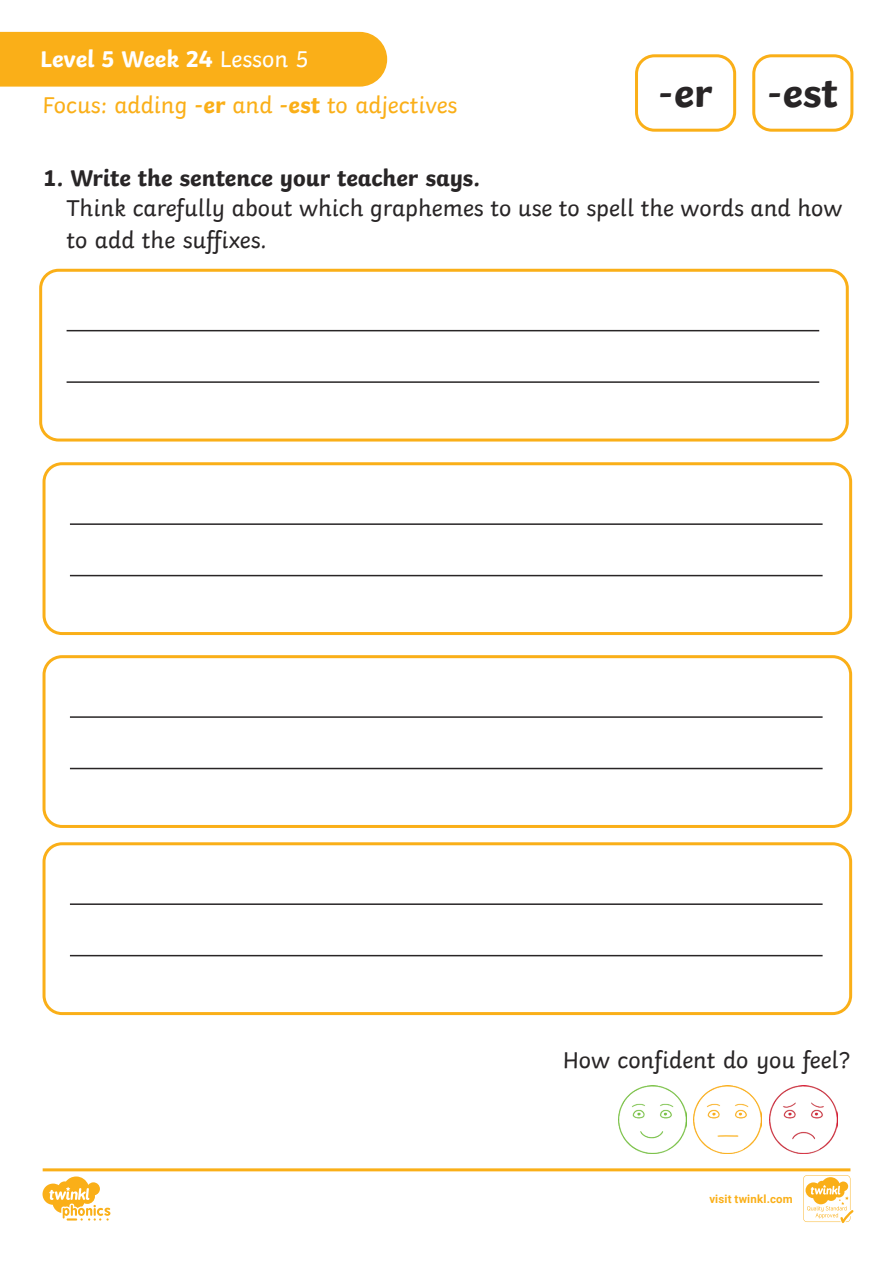
<style>
.page{position:relative;width:893px;height:1263px;background:#fff}
.page>*{position:absolute;margin:0;border:0;box-sizing:border-box;transform-origin:0 0}
.KS1_Body_Copy{font:700 42px "Twinkl";color:#282526}
.KS1_Body_Copy-2{font:24px/31.5px "Twinkl";color:#282526}
.KS1_Body_Copy-3{font:700 24px "Twinkl";color:#282526}
.t1{font:24px "Twinkl";color:#faaf18}
.t2{font:700 24px "Twinkl";color:#fff}
.t3{font:700 11.4px "Roboto";letter-spacing:.02em;color:#faaf18}
.s1{font-weight:400}
.s2{font-weight:700}
</style>
<div class="page">
<svg style="left:43px;top:1168px;width:810px;height:55px"></svg>
<div style="left:39px;top:269px;width:810px;height:172px;border:3px solid #faaf18;border-radius:18px"></div>
<div style="left:43px;top:462px;width:809px;height:173px;border:3px solid #faaf18;border-radius:18px"></div>
<div style="left:43px;top:655px;width:809px;height:173px;border:3px solid #faaf18;border-radius:18px"></div>
<div style="left:43px;top:842px;width:809px;height:173px;border:3px solid #faaf18;border-radius:18px"></div>
<hr style="left:67px;top:330px;width:752px;height:1px;background:#282526">
<hr style="left:70px;top:523px;width:753px;height:2px;background:#282526">
<hr style="left:70px;top:716px;width:753px;height:2px;background:#282526">
<hr style="left:70px;top:903px;width:753px;height:2px;background:#282526">
<hr style="left:67px;top:381px;width:752px;height:2px;background:#282526">
<hr style="left:70px;top:575px;width:753px;height:1px;background:#282526">
<hr style="left:70px;top:768px;width:753px;height:1px;background:#282526">
<hr style="left:70px;top:955px;width:753px;height:1px;background:#282526">
<img style="left:618px;top:1085px;width:68px;height:68px">
<img style="left:694px;top:1085px;width:67px;height:68px">
<img style="left:769px;top:1085px;width:68px;height:68px">
<div style="left:752px;top:54px;width:101px;height:78px;border:3px solid #faaf18;border-radius:18px"></div>
<div style="left:635px;top:54px;width:101px;height:78px;border:3px solid #faaf18;border-radius:18px"></div>
<div style="left:0;top:32px;width:387px;height:55px;background:#faaf18"></div>
<p class="t2" style="left:40px;top:40px;width:270px">Level 5 Week 24 <span class="s1">Lesson 5</span></p>
<p class="t1" style="left:43px;top:86px;width:416px">Focus: adding <span class="s2">-er</span> and <span class="s2">-est</span> to adjectives</p>
<p class="KS1_Body_Copy" style="left:658px;top:58px;width:56px">-er</p>
<p class="KS1_Body_Copy" style="left:767px;top:58px;width:72px">-est</p>
<p class="KS1_Body_Copy-3" style="left:43px;top:158px;width:439px">1. Write the sentence your teacher says.</p>
<p class="KS1_Body_Copy-2" style="left:67px;top:190px;width:777px">Think carefully about which graphemes to use to spell the words and how to add the suffixes.</p>
<p class="KS1_Body_Copy-2" style="left:563px;top:1042px;width:289px">How confident do you feel?</p>
<p class="t3" style="left:709px;top:1191px;width:85px">visit twinkl.com</p>
</div>
